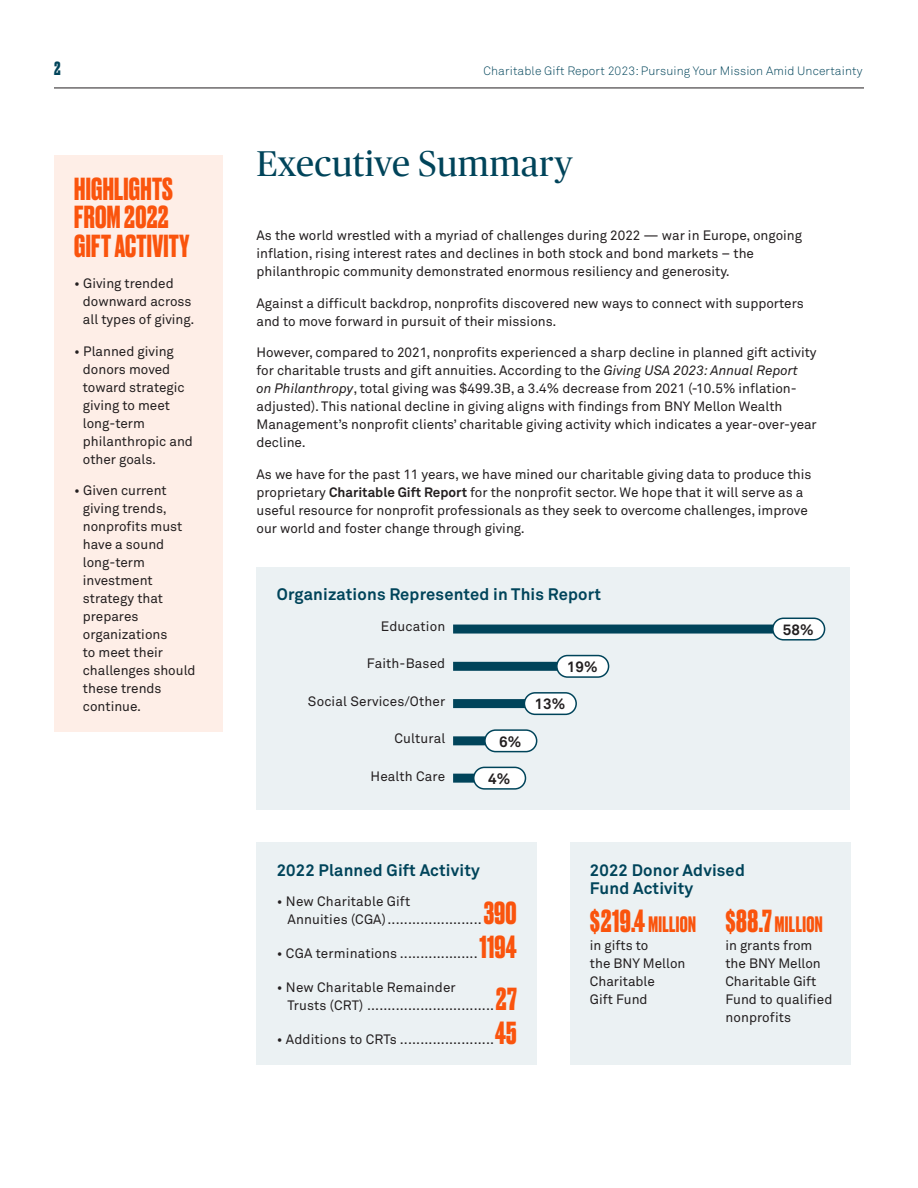
<style>
.page{position:relative;width:918px;height:1188px;background:#fff}
.page>*{position:absolute;margin:0;border:0;box-sizing:border-box;transform-origin:0 0}
.Byline{font:36px "Publico Pro";letter-spacing:.01em;color:#00445a}
.Byline-2{font:700 30px/28.5px "Druk Trial";letter-spacing:.01em;color:#fa540d}
.Byline-3{font:700 21px "Druk Trial";letter-spacing:.02em;color:#fa540d}
.t1{font:700 18px "Druk Trial";color:#00445a}
.Byline-4{font:700 16.5px/18px "Akkurat Pro";letter-spacing:.01em;color:#00445a}
.Byline-5{font:700 15px "Akkurat Pro";color:#231f20}
.Byline-6{font:13.5px/18px "Akkurat Pro";color:#231f20}
.t2{font:12px "Akkurat Light Pro";letter-spacing:.01em;color:#00445a}
.s1{font-style:italic}
.s2{font-weight:700}
.s3{font-family:"Impact";font-weight:400;font-size:27px}
.s4{font-size:30px}
</style>
<div class="page">
<hr style="left:54px;top:88px;width:810px;height:1px;background:#231f20">
<div style="left:54px;top:155px;width:169px;height:577px;background:#feeee7"></div>
<div style="left:256px;top:842px;width:281px;height:223px;background:#ebf1f3"></div>
<div style="left:570px;top:842px;width:280px;height:223px;background:#ebf1f3"></div>
<div style="left:256px;top:567px;width:594px;height:243px;background:#ebf1f3"></div>
<div style="left:453px;top:625px;width:321px;height:9px;background:#00445a"></div>
<div style="left:773px;top:618px;width:52px;height:22px;background:#fff;border-radius:11px"></div>
<div style="left:772px;top:618px;width:53px;height:23px;border:2px solid #00445a;border-radius:11px"></div>
<div style="left:453px;top:662px;width:105px;height:9px;background:#00445a"></div>
<div style="left:557px;top:656px;width:52px;height:21px;background:#fff;border-radius:11px"></div>
<div style="left:556px;top:655px;width:53px;height:23px;border:2px solid #00445a;border-radius:11px"></div>
<div style="left:453px;top:699px;width:72px;height:9px;background:#00445a"></div>
<div style="left:524px;top:693px;width:52px;height:21px;background:#fff;border-radius:11px"></div>
<div style="left:524px;top:692px;width:53px;height:23px;border:2px solid #00445a;border-radius:11px"></div>
<div style="left:453px;top:736px;width:33px;height:9px;background:#00445a"></div>
<div style="left:485px;top:730px;width:52px;height:22px;background:#fff;border-radius:11px"></div>
<div style="left:484px;top:729px;width:53px;height:23px;border:2px solid #00445a;border-radius:11px"></div>
<div style="left:453px;top:774px;width:22px;height:9px;background:#00445a"></div>
<div style="left:474px;top:767px;width:51px;height:22px;background:#fff;border-radius:11px"></div>
<div style="left:473px;top:767px;width:53px;height:23px;border:2px solid #00445a;border-radius:11px"></div>
<h3 class="t1" style="left:54px;top:62px;width:8px">2</h3>
<p class="t2" style="left:484px;top:64px;width:380px">Charitable Gift Report 2023: Pursuing Your Mission Amid Uncertainty</p>
<p class="Byline-2" style="left:74px;top:177px;width:116px">HIGHLIGHTS<br>FROM 2022<br>GIFT ACTIVITY</p>
<p class="Byline-6" style="left:83px;top:275px;width:113px;text-indent:-9px">• Giving trended downward across all types of giving.</p>
<p class="Byline-6" style="left:83px;top:343px;width:112px;text-indent:-9px">• Planned giving donors moved toward strategic giving to meet long-term philanthropic and other goals.</p>
<p class="Byline-6" style="left:83px;top:482px;width:114px;text-indent:-9px">• Given current giving trends, nonprofits must have a sound long-term investment strategy that prepares organizations<br>to meet their challenges should these trends continue.</p>
<p class="Byline" style="left:256px;top:139px;width:318px">Executive Summary</p>
<p class="Byline-6" style="left:256px;top:227px;width:547px">As the world wrestled with a myriad of challenges during 2022 — war in Europe, ongoing inflation, rising interest rates and declines in both stock and bond markets – the philanthropic community demonstrated enormous resiliency and generosity.</p>
<p class="Byline-6" style="left:256px;top:294px;width:549px">Against a difficult backdrop, nonprofits discovered new ways to connect with supporters and to move forward in pursuit of their missions.</p>
<p class="Byline-6" style="left:256px;top:344px;width:562px">However, compared to 2021, nonprofits experienced a sharp decline in planned gift activity for charitable trusts and gift annuities. According to the <span class="s1">Giving USA 2023: Annual Report<br>on Philanthropy</span>, total giving was $499.3B, a 3.4% decrease from 2021 (-10.5% inflation&shy;adjusted). This national decline in giving aligns with findings from BNY Mellon Wealth Management’s nonprofit clients’ charitable giving activity which indicates a year-over-year decline.</p>
<p class="Byline-6" style="left:256px;top:465px;width:557px">As we have for the past 11 years, we have mined our charitable giving data to produce this proprietary <span class="s2">Charitable Gift Report</span> for the nonprofit sector. We hope that it will serve as a useful resource for nonprofit professionals as they seek to overcome challenges, improve our world and foster change through giving.</p>
<p class="Byline-4" style="left:277px;top:586px;width:326px">Organizations Represented in This Report</p>
<p class="Byline-6" style="left:381px;top:617px;width:66px">Education</p>
<p class="Byline-6" style="left:367px;top:655px;width:80px">Faith-Based</p>
<p class="Byline-6" style="left:308px;top:692px;width:139px">Social Services/Other</p>
<p class="Byline-6" style="left:394px;top:730px;width:52px">Cultural</p>
<p class="Byline-6" style="left:371px;top:767px;width:76px">Health Care</p>
<p class="Byline-5" style="left:567px;top:658px;width:32px">19%</p>
<p class="Byline-5" style="left:534px;top:695px;width:32px">13%</p>
<p class="Byline-5" style="left:499px;top:732px;width:24px">6%</p>
<p class="Byline-5" style="left:488px;top:769px;width:24px">4%</p>
<p class="Byline-5" style="left:783px;top:620px;width:32px">58%</p>
<p class="Byline-4" style="left:277px;top:861px;width:205px">2022 Planned Gift Activity</p>
<p class="Byline-6" style="left:288px;top:892px;width:196px;text-indent:-11px">• New Charitable Gift<br>Annuities (CGA).......................</p>
<p class="Byline-2" style="left:484px;top:901px;width:35px">390</p>
<p class="Byline-6" style="left:277px;top:945px;width:202px">• CGA terminations ...................</p>
<p class="Byline-2" style="left:480px;top:935px;width:39px">1194</p>
<p class="Byline-6" style="left:288px;top:979px;width:208px;text-indent:-11px">• New Charitable Remainder<br>Trusts (CRT) ...............................</p>
<p class="Byline-2" style="left:496px;top:987px;width:22px">27</p>
<p class="Byline-6" style="left:277px;top:1031px;width:219px">• Additions to CRTs .......................</p>
<p class="Byline-2" style="left:495px;top:1022px;width:23px">45</p>
<p class="Byline-4" style="left:590px;top:861px;width:156px">2022 Donor Advised<br>Fund Activity</p>
<p class="Byline-3" style="left:590px;top:916px;width:108px"><span class="s3">$</span><span class="s4">219.4</span> MILLION</p>
<p class="Byline-6" style="left:590px;top:936px;width:97px">in gifts to<br>the BNY Mellon<br>Charitable<br>Gift Fund</p>
<p class="Byline-3" style="left:725px;top:916px;width:99px"><span class="s3">$</span><span class="s4">88.7</span> MILLION</p>
<p class="Byline-6" style="left:725px;top:936px;width:109px">in grants from the BNY Mellon<br>Charitable Gift<br>Fund to qualified nonprofits</p>
</div>
